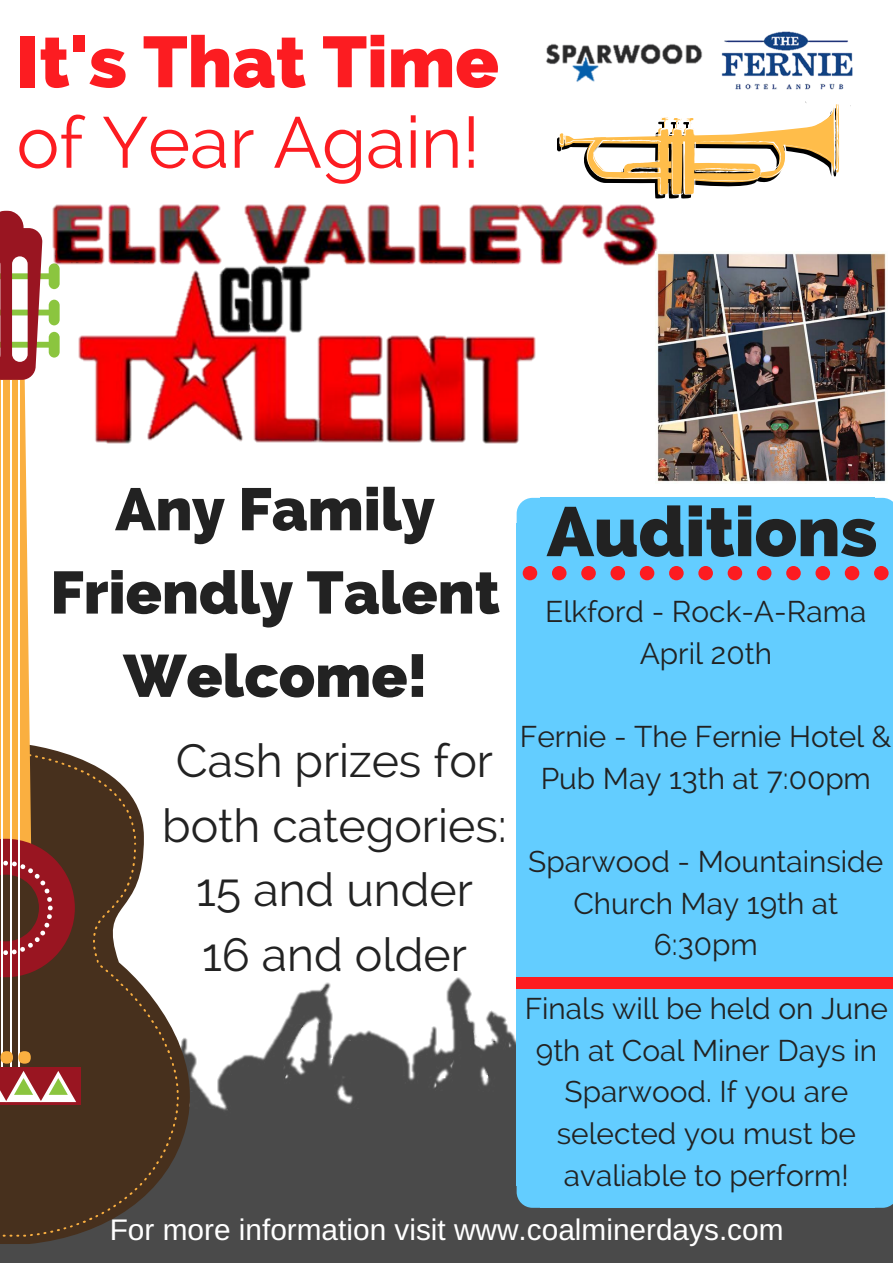
<style>
.page{position:relative;width:893px;height:1263px;background:#fff}
.page>*{position:absolute;margin:0;border:0;box-sizing:border-box;transform-origin:0 0}
.t1{font:800 71.85px "Raleway";color:#fc1c21}
.t2{font:71.85px "Raleway";color:#fc1c21}
.t3{font:800 69.53px "Raleway";color:#222}
.t4{font:800 59.62px/83.3px "Raleway";color:#222;text-align:center}
.t5{font:46.35px/64.7px "Raleway";color:#222;text-align:center}
.t6{font:29.78px/41.6px "Raleway";color:#222;text-align:center}
.t7{font:29.78px "Arimo";color:#fff}
</style>
<div class="page">
<img style="left:0;top:811px;width:893px;height:452px">
<svg style="left:875px;top:498px;width:18px;height:25px"></svg>
<div style="left:874px;top:523px;width:19px;height:662px;background:#63cdff"></div>
<div style="left:540px;top:523px;width:335px;height:662px;background:#63cdff"></div>
<div style="left:540px;top:498px;width:335px;height:26px;background:#63cdff"></div>
<svg style="left:517px;top:498px;width:23px;height:25px"></svg>
<div style="left:517px;top:523px;width:24px;height:662px;background:#63cdff"></div>
<div style="left:540px;top:1185px;width:335px;height:23px;background:#63cdff"></div>
<svg style="left:517px;top:1185px;width:23px;height:23px"></svg>
<svg style="left:875px;top:1185px;width:18px;height:23px"></svg>
<svg style="left:0;top:811px;width:190px;height:433px"></svg>
<svg style="left:0;top:757px;width:179px;height:479px;fill:#47301d"></svg>
<hr style="left:18px;top:380px;width:2px;height:699px;background:#fff">
<hr style="left:10px;top:380px;width:1px;height:699px;background:#fff">
<hr style="left:1px;top:380px;width:2px;height:699px;background:#fff">
<div style="left:0;top:1068px;width:81px;height:37px;background:linear-gradient(to right,#9e202b,#9c1c28)"></div>
<svg style="left:0;top:211px;width:75px;height:766px"></svg>
<svg style="left:0;top:1071px;width:76px;height:31px"></svg>
<div style="left:1px;top:1051px;width:12px;height:13px;background:#faaf40;border-radius:50%"></div>
<div style="left:18px;top:1051px;width:13px;height:13px;background:#faaf40;border-radius:50%"></div>
<img style="left:32px;top:204px;width:626px;height:253px">
<div style="left:669px;top:566px;width:15px;height:14px;background:#fc1c21;border-radius:50%"></div>
<div style="left:698px;top:566px;width:15px;height:14px;background:#fc1c21;border-radius:50%"></div>
<div style="left:640px;top:566px;width:14px;height:14px;background:#fc1c21;border-radius:50%"></div>
<div style="left:757px;top:566px;width:14px;height:14px;background:#fc1c21;border-radius:50%"></div>
<svg style="left:523px;top:566px;width:14px;height:14px"></svg>
<div style="left:786px;top:566px;width:15px;height:14px;background:#fc1c21;border-radius:50%"></div>
<div style="left:552px;top:566px;width:14px;height:14px;background:#fc1c21;border-radius:50%"></div>
<div style="left:581px;top:566px;width:15px;height:14px;background:#fc1c21;border-radius:50%"></div>
<div style="left:610px;top:566px;width:15px;height:14px;background:#fc1c21;border-radius:50%"></div>
<div style="left:728px;top:566px;width:14px;height:14px;background:#fc1c21;border-radius:50%"></div>
<div style="left:845px;top:566px;width:14px;height:14px;background:#fc1c21;border-radius:50%"></div>
<div style="left:874px;top:566px;width:14px;height:14px;background:#fc1c21;border-radius:50%"></div>
<div style="left:815px;top:566px;width:15px;height:14px;background:#fc1c21;border-radius:50%"></div>
<img style="left:655px;top:251px;width:231px;height:232px">
<hr style="left:557px;top:137px;width:4px;height:14px;background:#000;border-radius:2px">
<svg style="left:559px;top:101px;width:292px;height:98px"></svg>
<div style="left:516px;top:977px;width:377px;height:11px;background:#fc1c21"></div>
<img style="left:721px;top:31px;width:132px;height:59px">
<img style="left:546px;top:44px;width:157px;height:38px">
<h1 class="t1" style="left:17px;top:20px;width:484px">It's That Time</h1>
<h1 class="t2" style="left:17px;top:100px;width:465px">of Year Again!</h1>
<h3 class="t4" style="left:50px;top:467px;width:451px">Any Family<br>Friendly Talent<br>Welcome!</h3>
<h3 class="t5" style="left:162px;top:728px;width:346px">Cash prizes for both categories:<br>15 and under<br>16 and older</h3>
<h2 class="t3" style="left:547px;top:491px;width:332px">Auditions</h2>
<p class="t6" style="left:545px;top:591px;width:323px">Elkford - Rock-A-Rama<br>April 20th</p>
<p class="t6" style="left:520px;top:716px;width:373px">Fernie - The Fernie Hotel &amp;<br>Pub May 13th at 7:00pm</p>
<p class="t6" style="left:528px;top:841px;width:357px">Sparwood - Mountainside<br>Church May 19th at<br>6:30pm</p>
<p class="t6" style="left:525px;top:987px;width:365px">Finals will be held on June<br>9th at Coal Miner Days in<br>Sparwood. If you are selected you must be avaliable to perform!</p>
<p class="t7" style="left:110px;top:1212px;width:675px">For more information visit www.coalminerdays.com</p>
</div>
